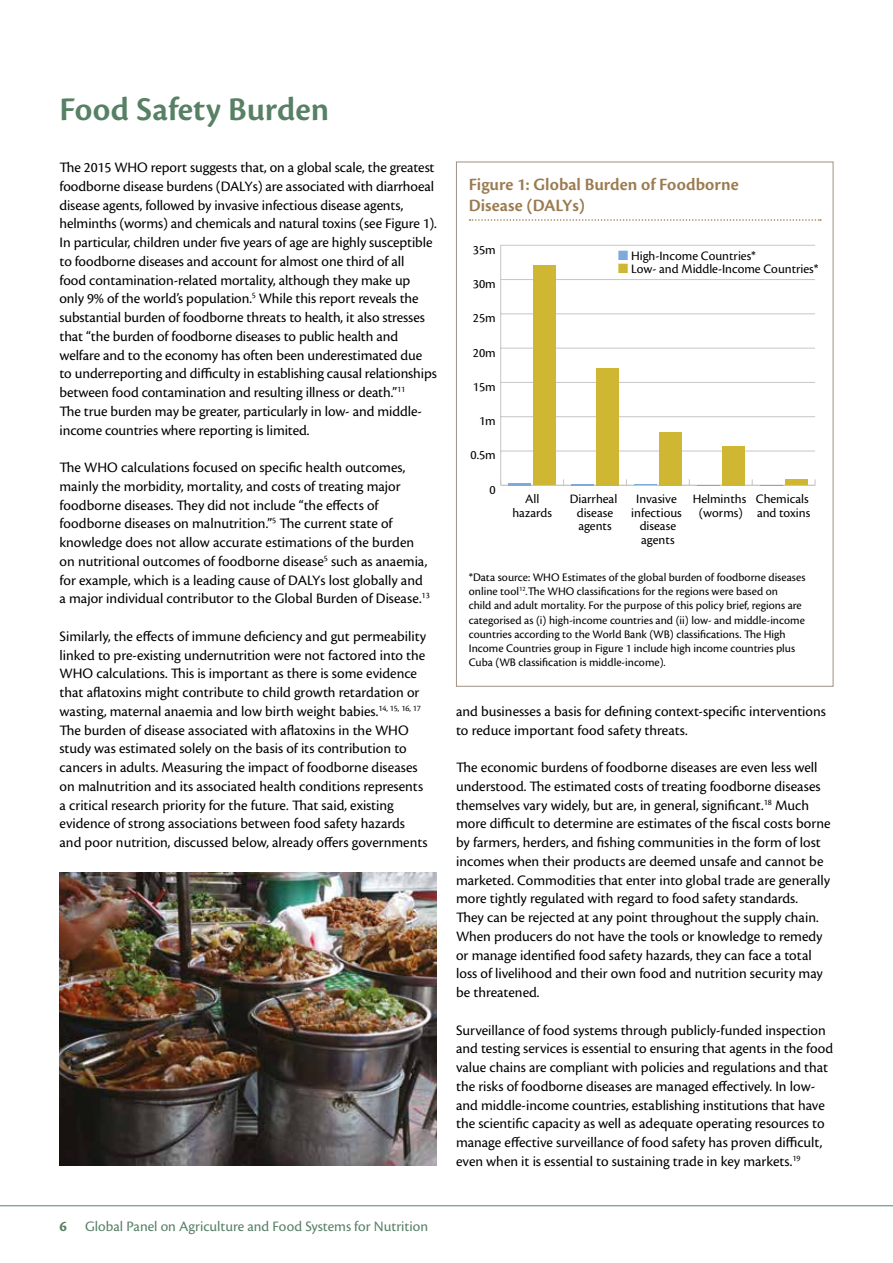
<style>
.page{position:relative;width:893px;height:1263px;background:#fff}
.page>*{position:absolute;margin:0;border:0;box-sizing:border-box;transform-origin:0 0}
.t1{font:600 34.5px "Cronos Pro";color:#578065}
.t2{font:600 18px/21px "Cronos Pro";color:#9b7b50}
.t3{font:15px/18.8px "Cronos Pro";color:#000}
.t4{font:15px "Cronos Pro";color:#578065}
.t5{font:13.35px/13.4px "Cronos Pro";color:#000;text-align:center}
.t6{font:12px/14.2px "Cronos Pro";color:#000}
.s1{color:#7da9db}
.s2{color:#cfb633}
.s3{font-weight:700}
</style>
<div class="page">
<hr style="left:501px;top:485px;width:314px;height:1px;background:#c6c6c6">
<hr style="left:500px;top:245px;width:1px;height:240px;background:#c6c6c6">
<hr style="left:501px;top:451px;width:314px;height:1px;background:#c6c6c6">
<hr style="left:501px;top:416px;width:314px;height:1px;background:#c6c6c6">
<hr style="left:501px;top:382px;width:314px;height:1px;background:#c6c6c6">
<hr style="left:501px;top:348px;width:314px;height:1px;background:#c6c6c6">
<hr style="left:501px;top:313px;width:314px;height:1px;background:#c6c6c6">
<hr style="left:501px;top:279px;width:314px;height:1px;background:#c6c6c6">
<hr style="left:501px;top:245px;width:314px;height:1px;background:#c6c6c6">
<div style="left:533px;top:265px;width:23px;height:220px;background:#cfb633"></div>
<div style="left:596px;top:368px;width:23px;height:117px;background:#cfb633"></div>
<div style="left:659px;top:432px;width:23px;height:53px;background:#cfb633"></div>
<div style="left:722px;top:446px;width:23px;height:39px;background:#cfb633"></div>
<div style="left:785px;top:480px;width:22px;height:5px;background:#cfb633"></div>
<hr style="left:508px;top:483px;width:23px;height:2px;background:#7da9db">
<svg style="left:571px;top:484px;width:23px;height:1px"></svg>
<svg style="left:470px;top:219px;width:351px;height:2px"></svg>
<img style="left:60px;top:873px;width:377px;height:292px">
<hr style="left:0;top:1205px;width:893px;height:1px;background:#578065">
<h1 class="t1" style="left:60px;top:90px;width:271px">Food Safety Burden</h1>
<p class="t3" style="left:60px;top:158px;width:379px">The 2015 WHO report suggests that, on a global scale, the greatest foodborne disease burdens (DALYs) are associated with diarrhoeal disease agents, followed by invasive infectious disease agents, helminths (worms) and chemicals and natural toxins (see Figure 1).<br>In particular, children under five years of age are highly susceptible to foodborne diseases and account for almost one third of all<br>food contamination-related mortality, although they make up only 9% of the world’s population.<sup>5</sup> While this report reveals the substantial burden of foodborne threats to health, it also stresses that “the burden of foodborne diseases to public health and welfare and to the economy has often been underestimated due to underreporting and difficulty in establishing causal relationships between food contamination and resulting illness or death.”<sup>11<br></sup>The true burden may be greater, particularly in low- and middle&shy;income countries where reporting is limited.</p>
<p class="t3" style="left:60px;top:458px;width:372px">The WHO calculations focused on specific health outcomes, mainly the morbidity, mortality, and costs of treating major foodborne diseases. They did not include “the effects of foodborne diseases on malnutrition.”<sup>5</sup> The current state of knowledge does not allow accurate estimations of the burden on nutritional outcomes of foodborne disease<sup>5</sup> such as anaemia, for example, which is a leading cause of DALYs lost globally and a major individual contributor to the Global Burden of Disease.<sup>13</sup></p>
<p class="t3" style="left:60px;top:627px;width:370px">Similarly, the effects of immune deficiency and gut permeability linked to pre-existing undernutrition were not factored into the WHO calculations. This is important as there is some evidence that aflatoxins might contribute to child growth retardation or wasting, maternal anaemia and low birth weight babies.<sup>14,</sup> <sup>15,</sup> <sup>16,</sup> <sup>17<br></sup>The burden of disease associated with aflatoxins in the WHO study was estimated solely on the basis of its contribution to cancers in adults. Measuring the impact of foodborne diseases on malnutrition and its associated health conditions represents a critical research priority for the future. That said, existing evidence of strong associations between food safety hazards and poor nutrition, discussed below, already offers governments</p>
<p class="t2" style="left:469px;top:174px;width:271px">Figure 1: Global Burden of Foodborne<br>Disease (DALYs)</p>
<p class="t5" style="left:473px;top:243px;width:24px">35m</p>
<p class="t5" style="left:473px;top:277px;width:24px">30m</p>
<p class="t5" style="left:473px;top:311px;width:24px">25m</p>
<p class="t5" style="left:473px;top:346px;width:24px">20m</p>
<p class="t5" style="left:473px;top:380px;width:24px">15m</p>
<p class="t5" style="left:479px;top:414px;width:18px">1m</p>
<p class="t5" style="left:470px;top:449px;width:27px">0.5m</p>
<p class="t5" style="left:490px;top:483px;width:8px">0</p>
<p class="t5" style="left:618px;top:249px;width:139px"><span class="s1">■</span> High-Income Countries*</p>
<p class="t5" style="left:618px;top:262px;width:202px"><span class="s2">■</span> Low- and Middle-Income Countries*</p>
<p class="t5" style="left:512px;top:493px;width:41px">All hazards</p>
<p class="t5" style="left:570px;top:493px;width:49px">Diarrheal disease agents</p>
<p class="t5" style="left:631px;top:493px;width:52px">Invasive infectious disease agents</p>
<p class="t5" style="left:693px;top:493px;width:55px">Helminths (worms)</p>
<p class="t5" style="left:756px;top:493px;width:56px;text-align:left">Chemicals and toxins</p>
<p class="t6" style="left:469px;top:570px;width:338px">*Data source: WHO Estimates of the global burden of foodborne diseases online tool<sup>12</sup>.The WHO classifications for the regions were based on<br>child and adult mortality. For the purpose of this policy brief, regions are categorised as (i) high-income countries and (ii) low- and middle-income countries according to the World Bank (WB) classifications. The High Income Countries group in Figure 1 include high income countries plus Cuba (WB classification is middle-income).</p>
<p class="t3" style="left:456px;top:702px;width:371px">and businesses a basis for defining context-specific interventions to reduce important food safety threats.</p>
<p class="t3" style="left:456px;top:758px;width:376px">The economic burdens of foodborne diseases are even less well understood. The estimated costs of treating foodborne diseases themselves vary widely, but are, in general, significant.<sup>18</sup> Much more difficult to determine are estimates of the fiscal costs borne by farmers, herders, and fishing communities in the form of lost incomes when their products are deemed unsafe and cannot be marketed. Commodities that enter into global trade are generally more tightly regulated with regard to food safety standards.<br>They can be rejected at any point throughout the supply chain.<br>When producers do not have the tools or knowledge to remedy or manage identified food safety hazards, they can face a total loss of livelihood and their own food and nutrition security may be threatened.</p>
<p class="t3" style="left:456px;top:1021px;width:379px">Surveillance of food systems through publicly-funded inspection and testing services is essential to ensuring that agents in the food value chains are compliant with policies and regulations and that the risks of foodborne diseases are managed effectively. In low&shy;and middle-income countries, establishing institutions that have the scientific capacity as well as adequate operating resources to manage effective surveillance of food safety has proven difficult, even when it is essential to sustaining trade in key markets.<sup>19</sup></p>
<p class="t4" style="left:60px;top:1217px;width:370px"><span class="s3">6</span> Global Panel on Agriculture and Food Systems for Nutrition</p>
</div>
